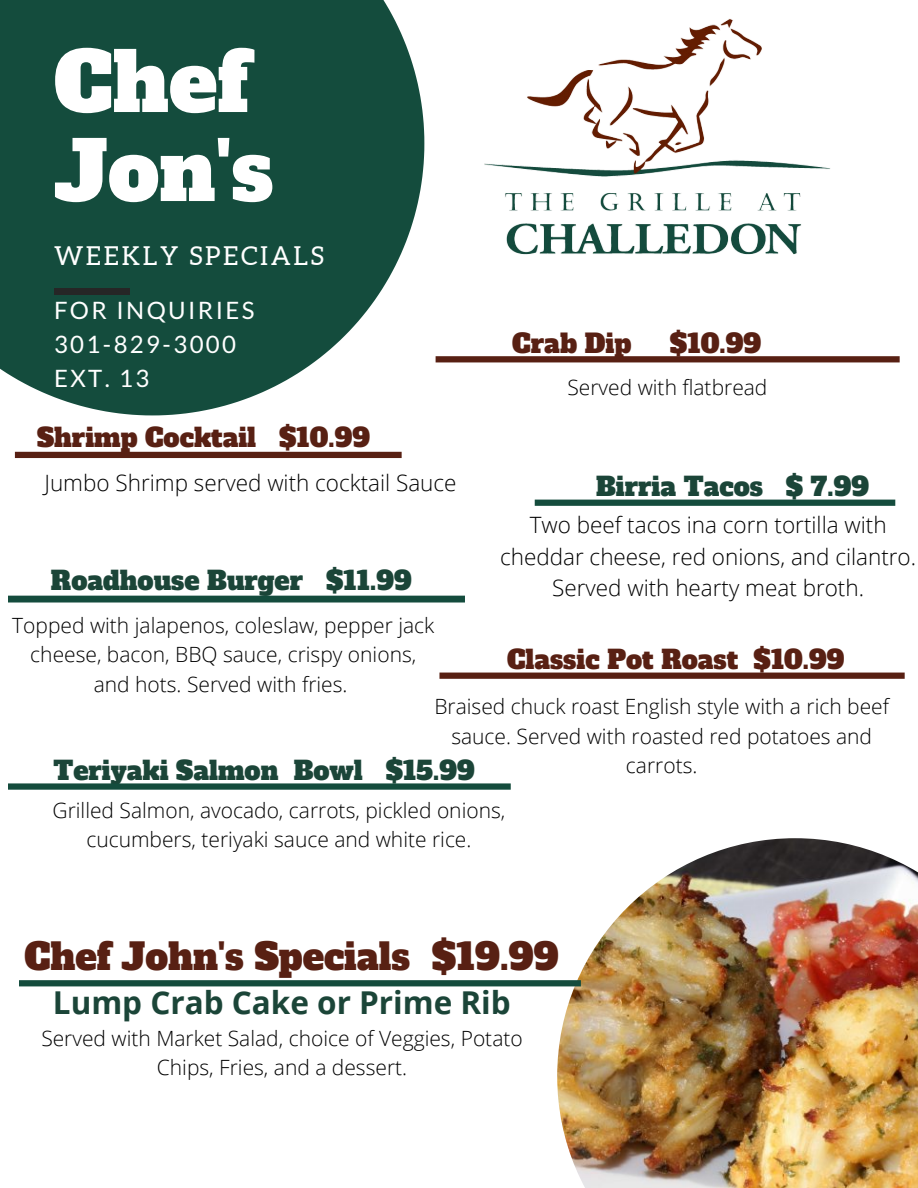
<style>
.page{position:relative;width:918px;height:1188px;background:#fff}
.page>*{position:absolute;margin:0;border:0;box-sizing:border-box;transform-origin:0 0}
.t1{font:81.15px "Alfa Slab One";color:#fff}
.t2{font:36px "Alfa Slab One";color:#582013}
.t3{font:700 31.5px "Open Sans";color:#1b4538}
.t4{font:26.1px "Aleo";letter-spacing:.1em;color:#fff}
.t5{font:25.65px "Alfa Slab One";color:#582013}
.t6{font:25.5px "Alfa Slab One";color:#1b4538}
.t7{font:25.5px "Alfa Slab One";color:#582013}
.t8{font:24px/33.8px "Lato";letter-spacing:.1em;color:#fff}
.t9{font:300 22.5px/31.5px "Open Sans";color:#000;text-align:center}
.t10{font:300 21px/29.2px "Open Sans";color:#000;text-align:center}
</style>
<div class="page">
<svg style="left:0;top:0;width:424px;height:415px;background:#2e6052"></svg>
<img style="left:557px;top:838px;width:361px;height:350px">
<div style="left:54px;top:289px;width:75px;height:5px;background:#262626"></div>
<img style="left:484px;top:18px;width:347px;height:237px">
<svg style="left:535px;top:500px;width:360px;height:6px;background:#1a5042"></svg>
<svg style="left:19px;top:980px;width:562px;height:6px;background:#1a5042"></svg>
<svg style="left:436px;top:356px;width:464px;height:6px;background:#5d271a"></svg>
<div style="left:15px;top:452px;width:387px;height:6px;background:#582013"></div>
<svg style="left:8px;top:596px;width:457px;height:7px;background:#24584a"></svg>
<svg style="left:439px;top:673px;width:466px;height:6px;background:#5d271a"></svg>
<svg style="left:8px;top:783px;width:503px;height:7px;background:#2c5e51"></svg>
<p class="t1" style="left:54px;top:28px;width:196px">Chef</p>
<p class="t1" style="left:54px;top:117px;width:221px">Jon's</p>
<p class="t4" style="left:54px;top:241px;width:272px">WEEKLY SPECIALS</p>
<p class="t8" style="left:54px;top:293px;width:202px">FOR INQUIRIES</p>
<p class="t8" style="left:54px;top:327px;width:184px">301-829-3000<br>EXT. 13</p>
<p class="t5" style="left:512px;top:326px;width:121px">Crab Dip</p>
<p class="t5" style="left:670px;top:326px;width:93px">$10.99</p>
<p class="t10" style="left:568px;top:372px;width:201px">Served with flatbread</p>
<p class="t7" style="left:37px;top:421px;width:335px">Shrimp Cocktail $10.99</p>
<p class="t9" style="left:45px;top:466px;width:413px">Jumbo Shrimp served with cocktail Sauce</p>
<p class="t6" style="left:51px;top:563px;width:362px">Roadhouse Burger $11.99</p>
<p class="t10" style="left:12px;top:610px;width:424px">Topped with jalapenos, coleslaw, pepper jack cheese, bacon, BBQ sauce, crispy onions, and hots. Served with fries.</p>
<p class="t6" style="left:596px;top:469px;width:274px">Birria Tacos $ 7.99</p>
<p class="t9" style="left:500px;top:509px;width:418px">Two beef tacos ina corn tortilla with cheddar cheese, red onions, and cilantro.<br>Served with hearty meat broth.</p>
<p class="t7" style="left:507px;top:642px;width:339px">Classic Pot Roast $10.99</p>
<p class="t10" style="left:434px;top:692px;width:456px">Braised chuck roast English style with a rich beef sauce. Served with roasted red potatoes and carrots.</p>
<p class="t10" style="left:53px;top:795px;width:454px">Grilled Salmon, avocado, carrots, pickled onions, cucumbers, teriyaki sauce and white rice.</p>
<p class="t6" style="left:54px;top:753px;width:423px">Teriyaki Salmon Bowl $15.99</p>
<p class="t2" style="left:24px;top:932px;width:536px">Chef John's Specials $19.99</p>
<p class="t3" style="left:53px;top:980px;width:459px">Lump Crab Cake or Prime Rib</p>
<p class="t10" style="left:41px;top:1023px;width:483px">Served with Market Salad, choice of Veggies, Potato<br>Chips, Fries, and a dessert.</p>
</div>
